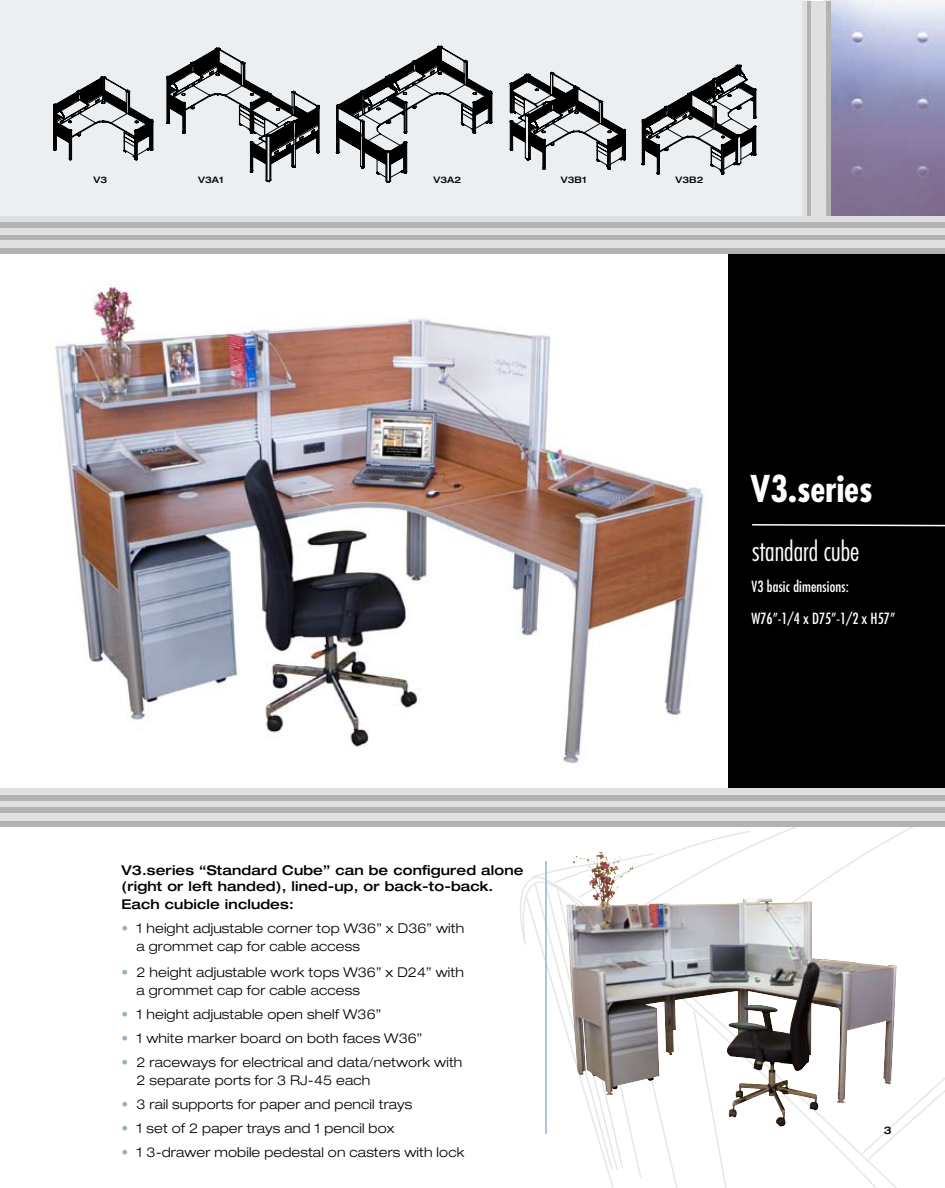
<style>
.page{position:relative;width:945px;height:1188px;background:#fff}
.page>*{position:absolute;margin:0;border:0;box-sizing:border-box;transform-origin:0 0}
.t1{font:700 condensed 36px "Futura";color:#fff}
.t2{font:300 condensed 27px "Futura";color:#fff}
.t3{font:condensed 15px/31.5px "Futura";letter-spacing:.01em;color:#fff}
.t4{font:300 expanded 13.5px/18px "Helvetica Neue";letter-spacing:.01em;color:#000}
.t5{font:500 expanded 13.5px/16.5px "Helvetica Neue";letter-spacing:.01em;color:#000}
.t6{font:500 expanded 10.5px "Helvetica Neue";color:#000}
.t7{font:500 expanded 9px "Helvetica Neue";letter-spacing:.01em;color:#000}
.s1{color:#9bb1c1}
</style>
<div class="page">
<img style="left:823px;top:0;width:122px;height:216px">
<div style="left:0;top:0;width:810px;height:225px;background:#eceff1"></div>
<div style="left:729px;top:250px;width:216px;height:545px;background:#000"></div>
<div style="left:0;top:789px;width:945px;height:13px;background:#e0e0e0"></div>
<div style="left:0;top:795px;width:945px;height:6px;background:#b3b3b3"></div>
<svg style="left:1px;top:802px;width:944px;height:6px;background:#d8d8d8"></svg>
<div style="left:0;top:808px;width:945px;height:5px;background:#b3b3b3"></div>
<div style="left:0;top:813px;width:945px;height:13px;background:#e0e0e0"></div>
<div style="left:0;top:821px;width:945px;height:6px;background:#b3b3b3"></div>
<svg style="left:752px;top:524px;width:193px;height:3px"></svg>
<svg style="left:526px;top:827px;width:418px;height:360px"></svg>
<hr style="left:545px;top:861px;width:2px;height:273px;background:#9bb1c1">
<div style="left:802px;top:2px;width:10px;height:223px;background:#e0e0e0"></div>
<div style="left:807px;top:2px;width:5px;height:223px;background:#b3b3b3"></div>
<div style="left:812px;top:2px;width:9px;height:223px;background:#e0e0e0"></div>
<svg style="left:821px;top:2px;width:6px;height:214px"></svg>
<hr style="left:827px;top:2px;width:4px;height:223px;background:#b3b3b3">
<svg style="left:1px;top:216px;width:944px;height:7px;background:#d9d9d9"></svg>
<div style="left:0;top:223px;width:945px;height:5px;background:#b3b3b3"></div>
<div style="left:0;top:228px;width:945px;height:13px;background:#e0e0e0"></div>
<div style="left:0;top:235px;width:945px;height:6px;background:#b3b3b3"></div>
<div style="left:0;top:241px;width:945px;height:13px;background:#e0e0e0"></div>
<div style="left:0;top:248px;width:945px;height:6px;background:#b3b3b3"></div>
<img style="left:55px;top:285px;width:649px;height:479px">
<svg style="left:336px;top:46px;width:156px;height:137px"></svg>
<svg style="left:53px;top:76px;width:100px;height:84px"></svg>
<svg style="left:510px;top:72px;width:116px;height:97px"></svg>
<svg style="left:642px;top:65px;width:114px;height:109px"></svg>
<svg style="left:167px;top:48px;width:152px;height:134px"></svg>
<img style="left:583px;top:991px;width:257px;height:136px">
<p class="t7" style="left:93px;top:174px;width:15px">V3</p>
<p class="t7" style="left:198px;top:174px;width:27px">V3A1</p>
<p class="t7" style="left:433px;top:174px;width:29px">V3A2</p>
<p class="t7" style="left:561px;top:174px;width:27px">V3B1</p>
<p class="t7" style="left:676px;top:174px;width:29px">V3B2</p>
<p class="t5" style="left:122px;top:861px;width:404px">V3.series “Standard Cube” can be configured alone (right or left handed), lined-up, or back-to-back.</p>
<p class="t5" style="left:122px;top:896px;width:174px">Each cubicle includes:</p>
<p class="t4" style="left:136px;top:919px;width:329px;text-indent:-15px"><span class="s1">•</span> 1 height adjustable corner top W36” x D36” with a grommet cap for cable access</p>
<p class="t4" style="left:136px;top:963px;width:329px;text-indent:-15px"><span class="s1">•</span> 2 height adjustable work tops W36” x D24” with a grommet cap for cable access</p>
<p class="t4" style="left:122px;top:1005px;width:261px"><span class="s1">•</span> 1 height adjustable open shelf W36”</p>
<p class="t4" style="left:122px;top:1029px;width:302px"><span class="s1">•</span> 1 white marker board on both faces W36”</p>
<p class="t4" style="left:136px;top:1053px;width:327px;text-indent:-15px"><span class="s1">•</span> 2 raceways for electrical and data/network with<br>2 separate ports for 3 RJ-45 each</p>
<p class="t4" style="left:122px;top:1095px;width:292px"><span class="s1">•</span> 3 rail supports for paper and pencil trays</p>
<p class="t4" style="left:122px;top:1119px;width:275px"><span class="s1">•</span> 1 set of 2 paper trays and 1 pencil box</p>
<p class="t4" style="left:122px;top:1143px;width:344px"><span class="s1">•</span> 1 3-drawer mobile pedestal on casters with lock</p>
<h1 class="t1" style="left:750px;top:466px;width:124px">V3.series</h1>
<h2 class="t2" style="left:752px;top:534px;width:109px">standard cube</h2>
<p class="t3" style="left:752px;top:571px;width:145px">V3 basic dimensions:<br>W76”-1/4 x D75”-1/2 x H57”</p>
<p class="t6" style="left:884px;top:1124px;width:9px">3</p>
</div>
